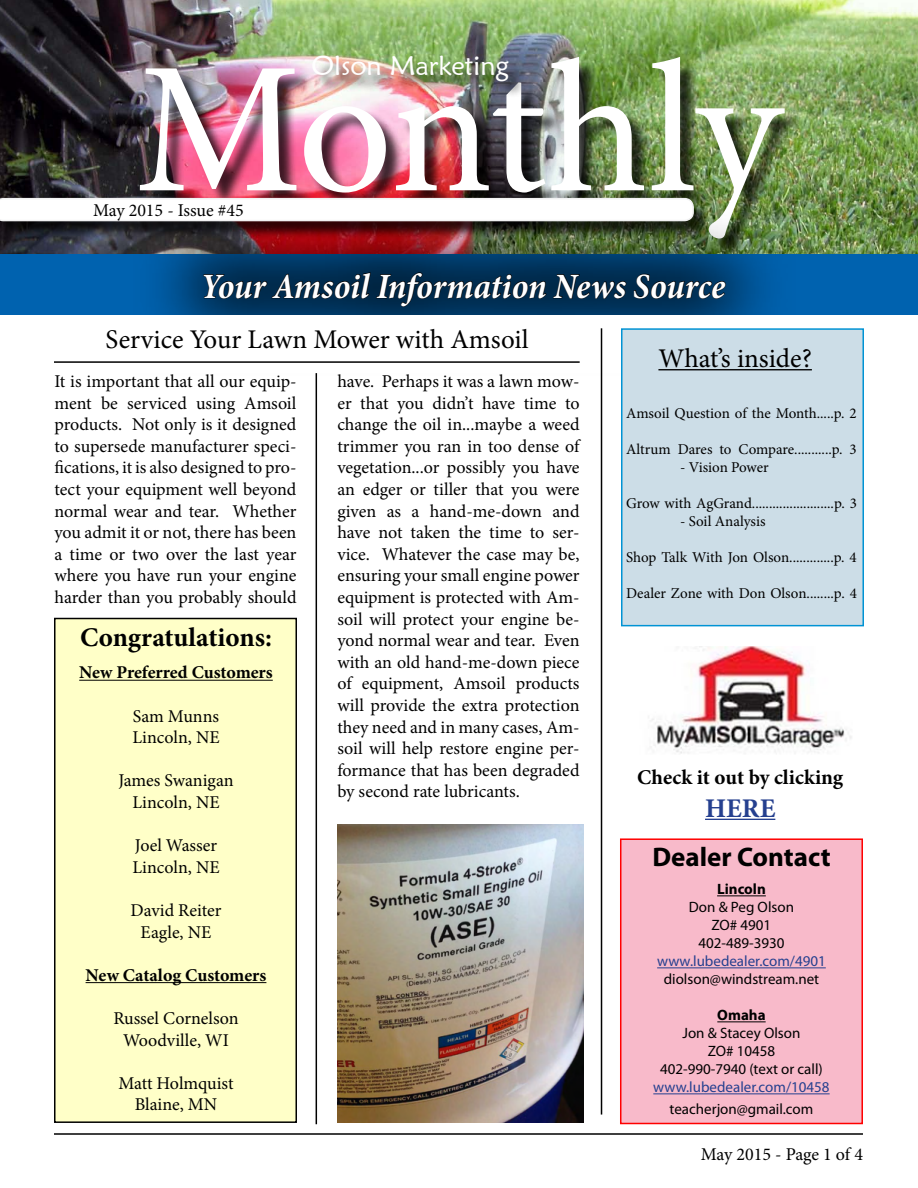
<style>
.page{position:relative;width:918px;height:1188px;background:#fff}
.page>*{position:absolute;margin:0;border:0;box-sizing:border-box;transform-origin:0 0}
.t1{font:187.5px "Minion Pro";letter-spacing:-.01em;color:#fff}
.t2{font:italic 700 condensed 36px "Minion Pro";letter-spacing:-.005em;color:#fff}
.t3{font:27px "Minion Pro";color:#000}
.t4{font:700 27px "Minion Pro";color:#000}
.t5{font:27px "Maiandra GD";color:#fff}
.t6{font:700 27px "Myriad Pro";color:#000}
.t7{font:700 27px "Minion Pro";color:#25408f}
.t8{font:700 21px "Minion Pro";color:#000}
.t9{font:18px/21.6px "Minion Pro";letter-spacing:-.005em;color:#000;text-align:center}
.t10{font:700 18px "Minion Pro";letter-spacing:-.005em;color:#000}
.t11{font:15px "Minion Pro";letter-spacing:-.005em;color:#000}
.t12{font:15px/18px "Myriad Pro";color:#000;text-align:center}
.t13{font:15px "Myriad Pro";color:#25408f}
.t14{font:700 15px "Myriad Pro";color:#000}
</style>
<div class="page">
<img style="left:0;top:0;width:918px;height:254px">
<div style="left:142px;top:60px;width:661px;height:197px;background:#000;opacity:.75"></div>
<div style="left:0;top:254px;width:918px;height:61px;background:#0062af"></div>
<img style="left:133px;top:201px;width:663px;height:174px">
<svg style="left:203px;top:272px;width:344px;height:35px;background:#002543"></svg>
<svg style="left:553px;top:274px;width:74px;height:25px;background:#00213b"></svg>
<svg style="left:634px;top:273px;width:92px;height:26px;background:#002645"></svg>
<div style="left:0;top:316px;width:918px;height:57px;background:#fff"></div>
<div style="left:315px;top:58px;width:211px;height:40px;background:#000;opacity:.75"></div>
<div style="left:0;top:200px;width:712px;height:40px;background:#000;opacity:.75"></div>
<svg style="left:0;top:198px;width:694px;height:23px"></svg>
<div style="left:621px;top:328px;width:243px;height:298px;background:#ccdde7;border:2px solid #0093d4"></div>
<hr style="left:658px;top:369px;width:154px;height:1px;background:#000">
<hr style="left:316px;top:373px;width:1px;height:751px;background:#000">
<hr style="left:601px;top:328px;width:1px;height:787px;background:#000">
<hr style="left:54px;top:1133px;width:809px;height:2px;background:#000">
<hr style="left:54px;top:361px;width:526px;height:2px;background:#000">
<hr style="left:705px;top:819px;width:70px;height:1px;background:#25408f">
<div style="left:620px;top:838px;width:243px;height:286px;background:#f8baca;border:2px solid #f00"></div>
<hr style="left:717px;top:895px;width:49px;height:1px;background:#000">
<hr style="left:657px;top:967px;width:169px;height:1px;background:#25408f">
<hr style="left:717px;top:1021px;width:49px;height:1px;background:#000">
<hr style="left:653px;top:1093px;width:177px;height:1px;background:#25408f">
<div style="left:55px;top:619px;width:241px;height:503px;background:#ffffc8"></div>
<div style="left:54px;top:618px;width:243px;height:505px;border:2px solid #000"></div>
<hr style="left:79px;top:680px;width:194px;height:1px;background:#000">
<hr style="left:86px;top:982px;width:180px;height:1px;background:#000">
<img style="left:650px;top:646px;width:202px;height:108px">
<img style="left:338px;top:825px;width:245px;height:298px">
<h3 class="t5" style="left:312px;top:49px;width:199px">Olson Marketing</h3>
<h1 class="t1" style="left:135px;top:5px;width:648px">Monthly</h1>
<h2 class="t2" style="left:200px;top:261px;width:526px">Your Amsoil Information News Source</h2>
<p class="t9" style="left:93px;top:200px;width:152px">May 2015 - Issue #45</p>
<h3 class="t3" style="left:106px;top:321px;width:425px">Service Your Lawn Mower with Amsoil</h3>
<p class="t9" style="left:55px;top:371px;width:244px;text-align:justify">It is important that all our equip&shy;ment be serviced using Amsoil products. Not only is it designed to supersede manufacturer speci&shy;fications, it is also designed to pro&shy;tect your equipment well beyond normal wear and tear. Whether you admit it or not, there has been a time or two over the last year where you have run your engine harder than you probably should</p>
<p class="t9" style="left:337px;top:371px;width:244px;text-align:justify">have. Perhaps it was a lawn mow&shy;er that you didn’t have time to change the oil in...maybe a weed trimmer you ran in too dense of vegetation...or possibly you have an edger or tiller that you were given as a hand-me-down and have not taken the time to ser&shy;vice. Whatever the case may be, ensuring your small engine power equipment is protected with Am&shy;soil will protect your engine be&shy;yond normal wear and tear. Even with an old hand-me-down piece of equipment, Amsoil products will provide the extra protection they need and in many cases, Am&shy;soil will help restore engine per&shy;formance that has been degraded by second rate lubricants.</p>
<h3 class="t4" style="left:80px;top:618px;width:193px">Congratulations:</h3>
<p class="t10" style="left:79px;top:660px;width:195px">New Preferred Customers</p>
<p class="t9" style="left:132px;top:705px;width:89px;text-align:left">Sam Munns<br>Lincoln, NE</p>
<p class="t9" style="left:118px;top:770px;width:117px">James Swanigan<br>Lincoln, NE</p>
<p class="t9" style="left:132px;top:835px;width:89px;text-align:left">Joel Wasser<br>Lincoln, NE</p>
<p class="t9" style="left:131px;top:900px;width:92px">David Reiter<br>Eagle, NE</p>
<p class="t10" style="left:86px;top:962px;width:182px">New Catalog Customers</p>
<p class="t9" style="left:113px;top:1008px;width:127px">Russel Cornelson<br>Woodville, WI</p>
<p class="t9" style="left:118px;top:1072px;width:117px">Matt Holmquist<br>Blaine, MN</p>
<h3 class="t3" style="left:658px;top:340px;width:155px">What’s inside?</h3>
<p class="t11" style="left:626px;top:403px;width:232px">Amsoil Question of the Month.....p. 2</p>
<p class="t11" style="left:626px;top:439px;width:232px">Altrum Dares to Compare...........p. 3</p>
<p class="t11" style="left:680px;top:457px;width:90px">- Vision Power</p>
<p class="t11" style="left:626px;top:493px;width:232px">Grow with AgGrand........................p. 3</p>
<p class="t11" style="left:680px;top:511px;width:87px">- Soil Analysis</p>
<p class="t11" style="left:626px;top:547px;width:232px">Shop Talk With Jon Olson.............p. 4</p>
<p class="t11" style="left:626px;top:583px;width:232px">Dealer Zone with Don Olson........p. 4</p>
<p class="t8" style="left:637px;top:763px;width:208px">Check it out by clicking</p>
<h3 class="t7" style="left:705px;top:789px;width:72px">HERE</h3>
<h3 class="t6" style="left:652px;top:839px;width:180px">Dealer Contact</h3>
<p class="t14" style="left:717px;top:880px;width:50px">Lincoln</p>
<p class="t12" style="left:689px;top:898px;width:107px">Don &amp; Peg Olson<br>ZO# 4901<br>402-489-3930</p>
<p class="t13" style="left:657px;top:952px;width:170px">www.lubedealer.com/4901</p>
<p class="t12" style="left:664px;top:970px;width:157px">diolson@windstream.net</p>
<p class="t14" style="left:717px;top:1006px;width:50px">Omaha</p>
<p class="t12" style="left:660px;top:1024px;width:164px">Jon &amp; Stacey Olson<br>ZO# 10458<br>402-990-7940 (text or call)</p>
<p class="t13" style="left:653px;top:1078px;width:178px">www.lubedealer.com/10458</p>
<p class="t12" style="left:670px;top:1100px;width:145px">teacherjon@gmail.com</p>
<p class="t9" style="left:701px;top:1144px;width:164px">May 2015 - Page 1 of 4</p>
</div>
